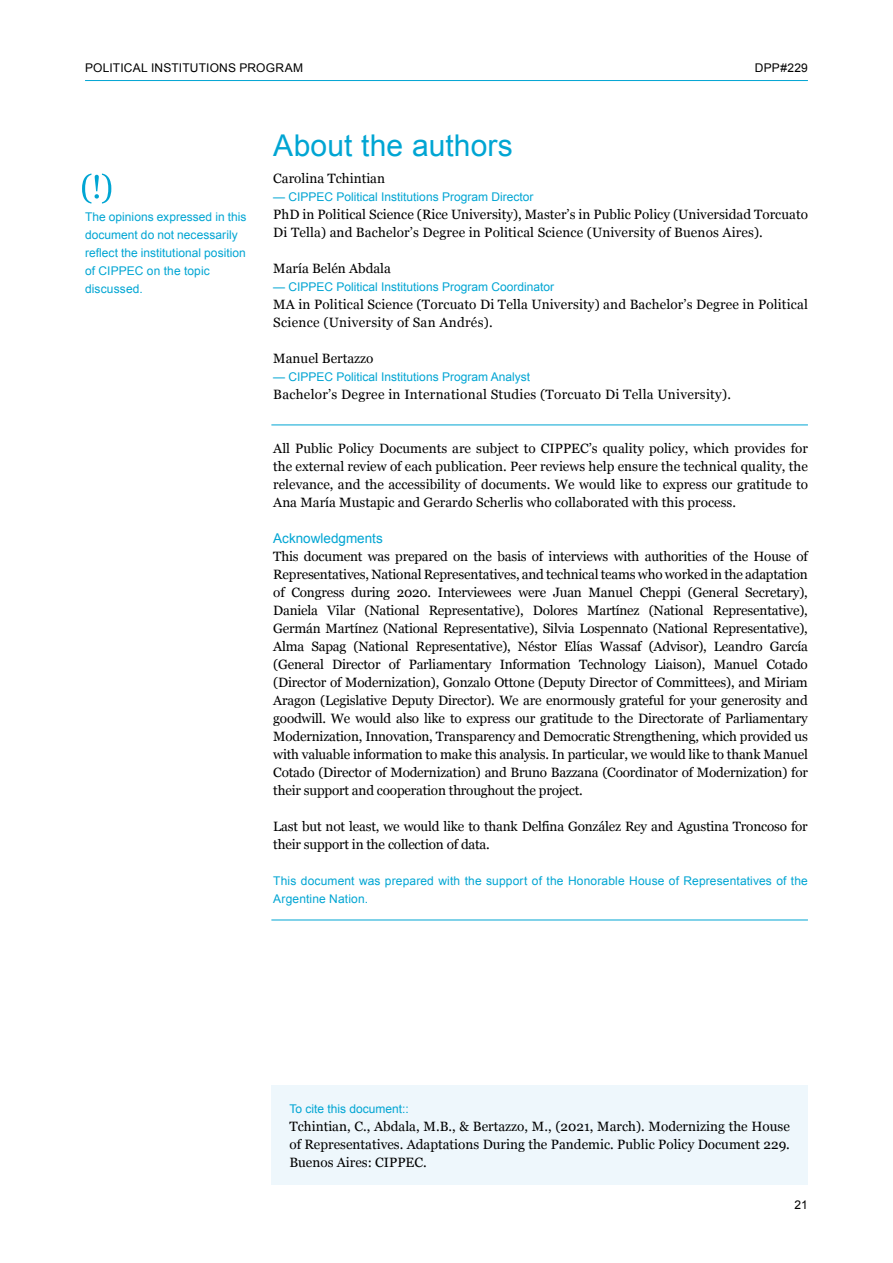
<style>
.page{position:relative;width:893px;height:1263px;background:#fff}
.page>*{position:absolute;margin:0;border:0;box-sizing:border-box;transform-origin:0 0}
.t1{font:30px "Arial";letter-spacing:.005em;color:#00a5d3}
.t2{font:13.5px/18px "Georgia";color:#000}
.t3{font:13.5px "Georgia";letter-spacing:.02em;color:#000}
.t4{font:13.5px "Arial";color:#00a5d3}
.t5{font:12px/18px "Arial";color:#00a5d3}
.t6{font:12px "Arial";letter-spacing:.015em;color:#000}
</style>
<div class="page">
<hr style="left:85px;top:80px;width:723px;height:1px;background:#00a5d3">
<div style="left:271px;top:1086px;width:537px;height:99px;background:#eef7fc"></div>
<hr style="left:271px;top:425px;width:537px;height:1px;background:#00a5d3">
<hr style="left:271px;top:920px;width:537px;height:1px;background:#00a5d3">
<svg style="left:82px;top:174px;width:29px;height:30px"></svg>
<p class="t6" style="left:85px;top:59px;width:220px">POLITICAL INSTITUTIONS PROGRAM</p>
<p class="t6" style="left:755px;top:59px;width:55px">DPP#229</p>
<p class="t5" style="left:85px;top:208px;width:163px">The opinions expressed in this document do not necessarily reflect the institutional position of CIPPEC on the topic discussed.</p>
<h1 class="t1" style="left:273px;top:125px;width:241px">About the authors</h1>
<p class="t2" style="left:273px;top:169px;width:113px">Carolina Tchintian</p>
<p class="t5" style="left:273px;top:187px;width:262px">— CIPPEC Political Institutions Program Director</p>
<p class="t2" style="left:273px;top:205px;width:536px">PhD in Political Science (Rice University), Master’s in Public Policy (Universidad Torcuato<br>Di Tella) and Bachelor’s Degree in Political Science (University of Buenos Aires).</p>
<p class="t2" style="left:273px;top:259px;width:119px">María Belén Abdala</p>
<p class="t5" style="left:273px;top:277px;width:282px">— CIPPEC Political Institutions Program Coordinator</p>
<p class="t2" style="left:273px;top:295px;width:536px">MA in Political Science (Torcuato Di Tella University) and Bachelor’s Degree in Political<br>Science (University of San Andrés).</p>
<p class="t2" style="left:273px;top:349px;width:102px">Manuel Bertazzo</p>
<p class="t5" style="left:273px;top:367px;width:258px">— CIPPEC Political Institutions Program Analyst</p>
<p class="t3" style="left:273px;top:386px;width:459px">Bachelor’s Degree in International Studies (Torcuato Di Tella University).</p>
<p class="t2" style="left:273px;top:439px;width:536px;text-align:justify">All Public Policy Documents are subject to CIPPEC’s quality policy, which provides for the external review of each publication. Peer reviews help ensure the technical quality, the relevance, and the accessibility of documents. We would like to express our gratitude to Ana María Mustapic and Gerardo Scherlis who collaborated with this process.</p>
<p class="t4" style="left:273px;top:529px;width:111px">Acknowledgments</p>
<p class="t2" style="left:273px;top:547px;width:536px;text-align:justify">This document was prepared on the basis of interviews with authorities of the House of Representatives, National Representatives, and technical teams who worked in the adaptation of Congress during 2020. Interviewees were Juan Manuel Cheppi (General Secretary), Daniela Vilar (National Representative), Dolores Martínez (National Representative), Germán Martínez (National Representative), Silvia Lospennato (National Representative), Alma Sapag (National Representative), Néstor Elías Wassaf (Advisor), Leandro García (General Director of Parliamentary Information Technology Liaison), Manuel Cotado (Director of Modernization), Gonzalo Ottone (Deputy Director of Committees), and Miriam Aragon (Legislative Deputy Director). We are enormously grateful for your generosity and goodwill. We would also like to express our gratitude to the Directorate of Parliamentary Modernization, Innovation, Transparency and Democratic Strengthening, which provided us with valuable information to make this analysis. In particular, we would like to thank Manuel Cotado (Director of Modernization) and Bruno Bazzana (Coordinator of Modernization) for their support and cooperation throughout the project.</p>
<p class="t2" style="left:273px;top:817px;width:536px">Last but not least, we would like to thank Delfina González Rey and Agustina Troncoso for their support in the collection of data.</p>
<p class="t5" style="left:273px;top:871px;width:536px">This document was prepared with the support of the Honorable House of Representatives of the<br>Argentine Nation.</p>
<p class="t5" style="left:289px;top:1099px;width:121px">To cite this document::</p>
<p class="t2" style="left:289px;top:1117px;width:502px;text-align:justify">Tchintian, C., Abdala, M.B., &amp; Bertazzo, M., (2021, March). Modernizing the House of Representatives. Adaptations During the Pandemic. Public Policy Document 229.<br>Buenos Aires: CIPPEC.</p>
<p class="t6" style="left:795px;top:1197px;width:15px">21</p>
</div>
